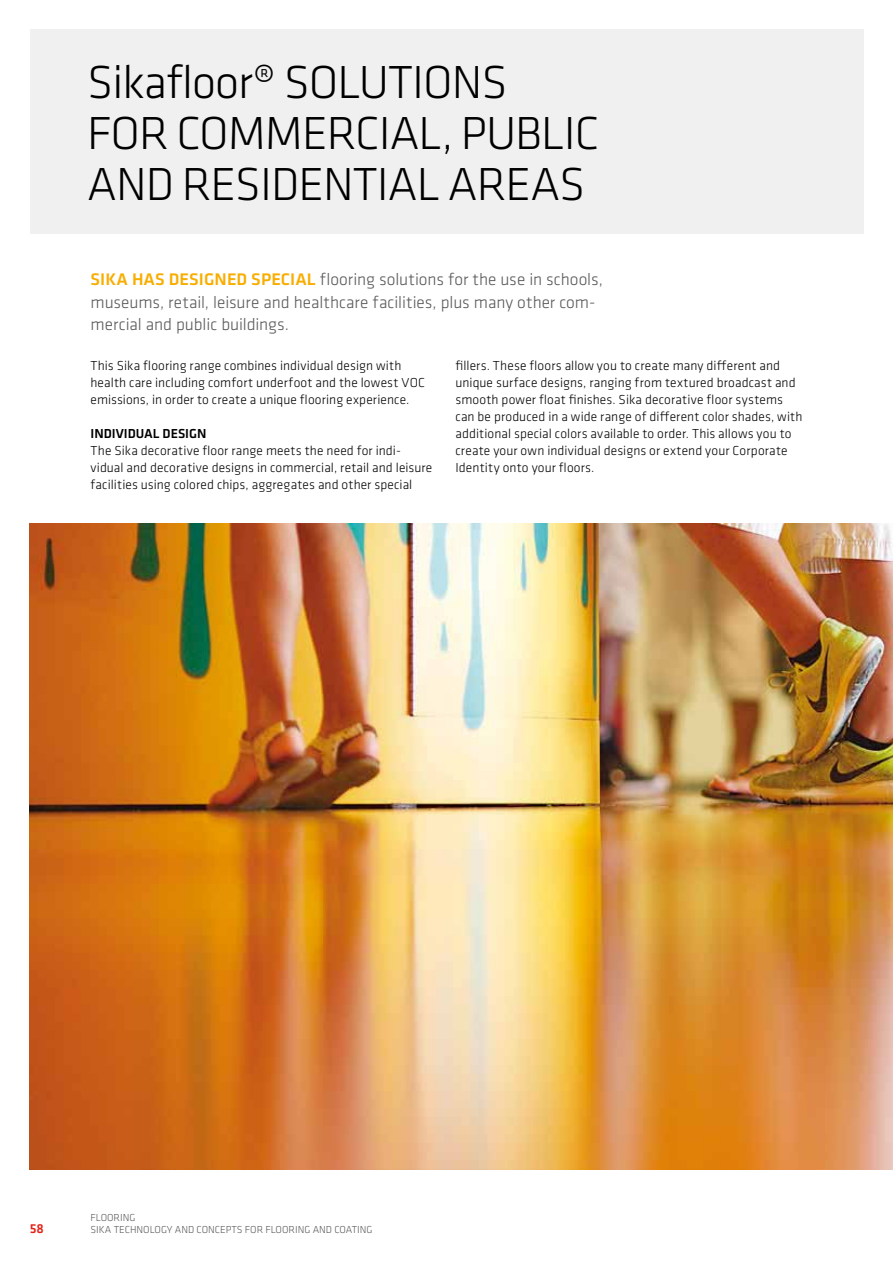
<style>
.page{position:relative;width:893px;height:1263px;background:#fff}
.page>*{position:absolute;margin:0;border:0;box-sizing:border-box;transform-origin:0 0}
.t1{font:300 48px/51px "Klavika";letter-spacing:-.02em;color:#000}
.t2{font:300 17.4px/22.6px "Klavika";letter-spacing:-.005em;color:#58585a}
.t3{font:300 13.5px/17px "Klavika";letter-spacing:.005em;color:#000}
.t4{font:500 13.5px "Klavika";color:#000}
.t5{font:500 13.5px "Klavika";color:#e42119}
.t6{font:300 10.5px/12.6px "Klavika";color:#58585a}
.s1{font-weight:500;color:#f8ae00}
</style>
<div class="page">
<div style="left:30px;top:30px;width:833px;height:204px;background:#ededee"></div>
<img style="left:30px;top:523px;width:863px;height:646px">
<h1 class="t1" style="left:87px;top:59px;width:514px">Sikafloor® SOLUTIONS<br>FOR COMMERCIAL, PUBLIC<br>AND RESIDENTIAL AREAS</h1>
<p class="t2" style="left:91px;top:269px;width:514px"><span class="s1">SIKA HAS DESIGNED SPECIAL</span> flooring solutions for the use in schools, museums, retail, leisure and healthcare facilities, plus many other com&shy;mercial and public buildings.</p>
<p class="t3" style="left:91px;top:358px;width:336px">This Sika flooring range combines individual design with health care including comfort underfoot and the lowest VOC emissions, in order to create a unique flooring experience.</p>
<p class="t4" style="left:91px;top:428px;width:117px">INDIVIDUAL DESIGN</p>
<p class="t3" style="left:91px;top:443px;width:343px">The Sika decorative floor range meets the need for indi&shy;vidual and decorative designs in commercial, retail and leisure facilities using colored chips, aggregates and other special</p>
<p class="t3" style="left:455px;top:358px;width:349px">fillers. These floors allow you to create many different and unique surface designs, ranging from textured broadcast and smooth power float finishes. Sika decorative floor systems can be produced in a wide range of different color shades, with additional special colors available to order. This allows you to create your own individual designs or extend your Corporate Identity onto your floors.</p>
<p class="t5" style="left:30px;top:1223px;width:16px">58</p>
<p class="t6" style="left:91px;top:1211px;width:284px">FLOORING<br>SIKA TECHNOLOGY AND CONCEPTS FOR FLOORING AND COATING</p>
</div>
